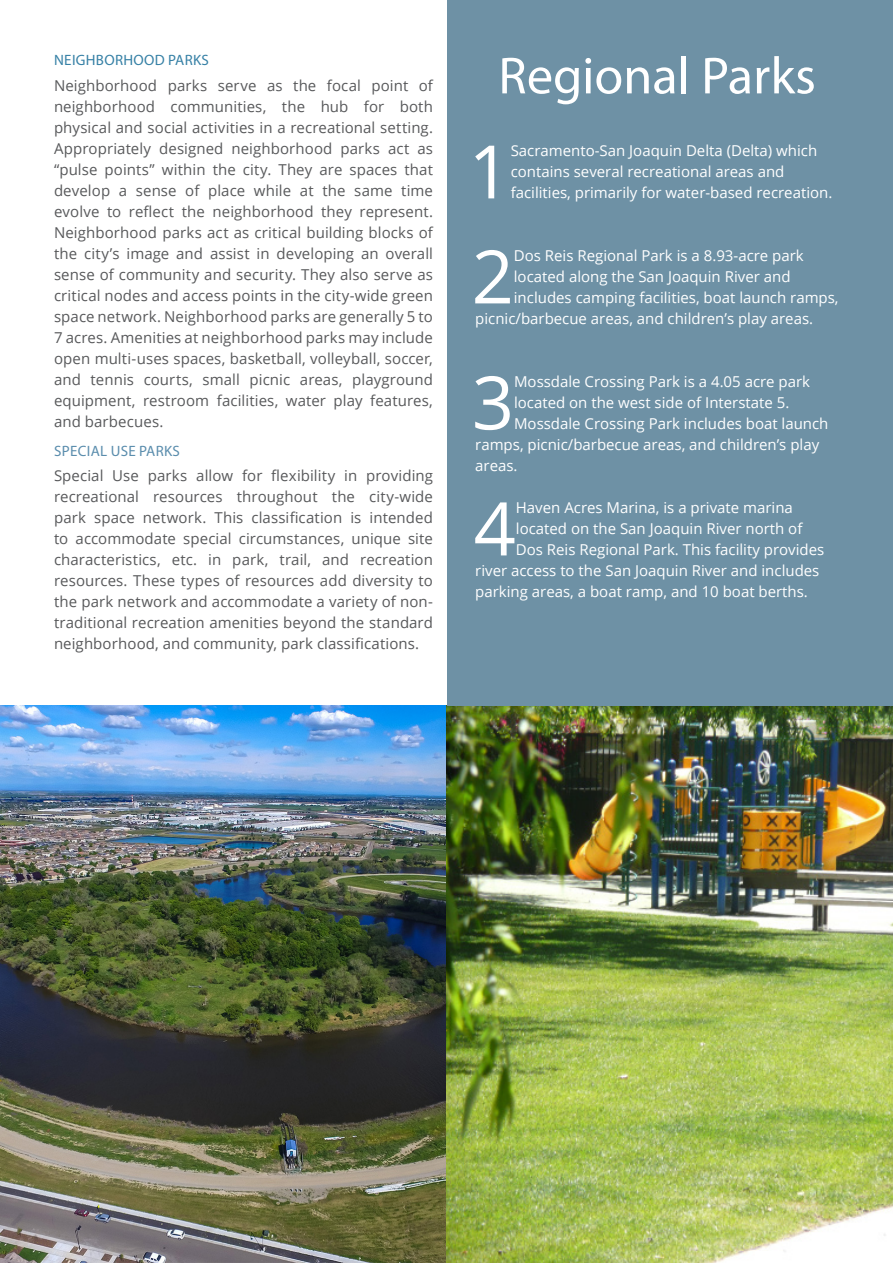
<style>
.page{position:relative;width:893px;height:1263px;background:#fff}
.page>*{position:absolute;margin:0;border:0;box-sizing:border-box;transform-origin:0 0}
.t1{font:73.8px "Open Sans";color:#fff}
.t2{font:52.5px "Myriad Pro";color:#fff}
.Body_Standard{font:15px/21px "Open Sans";letter-spacing:.005em;color:#58595b;text-align:justify}
.t3{font:15px/21px "Open Sans";color:#fff}
.Header_2{font:15px "Myriad Pro";letter-spacing:.02em;color:#3781a6}
.Header_2-2{font:15px "Myriad Pro";letter-spacing:.02em;color:#5a8dad}
.s1{color:#57585a}
</style>
<div class="page">
<img style="left:0;top:705px;width:893px;height:558px">
<div style="left:447px;top:0;width:446px;height:705px;background:#6e91a5"></div>
<p class="Header_2" style="left:54px;top:51px;width:156px">NEIGHBORHOOD PARKS</p>
<p class="Body_Standard" style="left:54px;top:74px;width:380px">Neighborhood parks serve as the focal point of neighborhood communities, the hub for both physical and social activities in a recreational setting.<br>Appropriately designed neighborhood parks act as “pulse points” within the city. They are spaces that develop a sense of place while at the same time evolve to reflect the neighborhood they represent.<br>Neighborhood parks act as critical building blocks of the city’s image and assist in developing an overall sense of community and security. They also serve as critical nodes and access points in the city-wide green space network. Neighborhood parks are generally 5 to 7 acres. Amenities at neighborhood parks may include open multi-uses spaces, basketball, volleyball, soccer, and tennis courts, small picnic areas, playground equipment, restroom facilities, water play features, and barbecues.</p>
<p class="Header_2-2" style="left:54px;top:442px;width:127px">SPECIAL USE PARKS</p>
<p class="Body_Standard" style="left:54px;top:465px;width:380px">Special Use parks allow for flexibility in providing recreational resources throughout the city-wide park space network. This classification is intended to accommodate special circumstances, unique site characteristics, etc. in park, trail, and recreation resources. These types of resources add diversity to the park network and accommodate a variety of non&shy;traditional <span class="s1">recreation amenities beyond the standard neighborhood, and community, park classifications.</span></p>
<p class="t2" style="left:498px;top:43px;width:319px">Regional Parks</p>
<p class="t1" style="left:468px;top:121px;width:44px">1</p>
<p class="t3" style="left:511px;top:140px;width:323px">Sacramento-San Joaquin Delta (Delta) which contains several recreational areas and facilities, primarily for water-based recreation.</p>
<p class="t1" style="left:472px;top:226px;width:44px">2</p>
<p class="t3" style="left:514px;top:245px;width:291px">Dos Reis Regional Park is a 8.93-acre park</p>
<p class="t3" style="left:514px;top:266px;width:278px">located along the San Joaquin River and</p>
<p class="t3" style="left:514px;top:287px;width:326px">includes camping facilities, boat launch ramps,</p>
<p class="t3" style="left:475px;top:308px;width:339px">picnic/barbecue areas, and children’s play areas.</p>
<p class="t1" style="left:472px;top:352px;width:44px">3</p>
<p class="t3" style="left:514px;top:371px;width:298px">Mossdale Crossing Park is a 4.05 acre park</p>
<p class="t3" style="left:514px;top:392px;width:277px">located on the west side of Interstate 5.</p>
<p class="t3" style="left:514px;top:413px;width:316px">Mossdale Crossing Park includes boat launch</p>
<p class="t3" style="left:475px;top:434px;width:346px">ramps, picnic/barbecue areas, and children’s play</p>
<p class="t3" style="left:475px;top:455px;width:44px">areas.</p>
<p class="t1" style="left:474px;top:478px;width:44px">4</p>
<p class="t3" style="left:516px;top:497px;width:279px">Haven Acres Marina, is a private marina</p>
<p class="t3" style="left:516px;top:518px;width:288px">located on the San Joaquin River north of</p>
<p class="t3" style="left:516px;top:539px;width:310px">Dos Reis Regional Park. This facility provides</p>
<p class="t3" style="left:475px;top:560px;width:346px">river access to the San Joaquin River and includes</p>
<p class="t3" style="left:475px;top:581px;width:334px">parking areas, a boat ramp, and 10 boat berths.</p>
</div>
